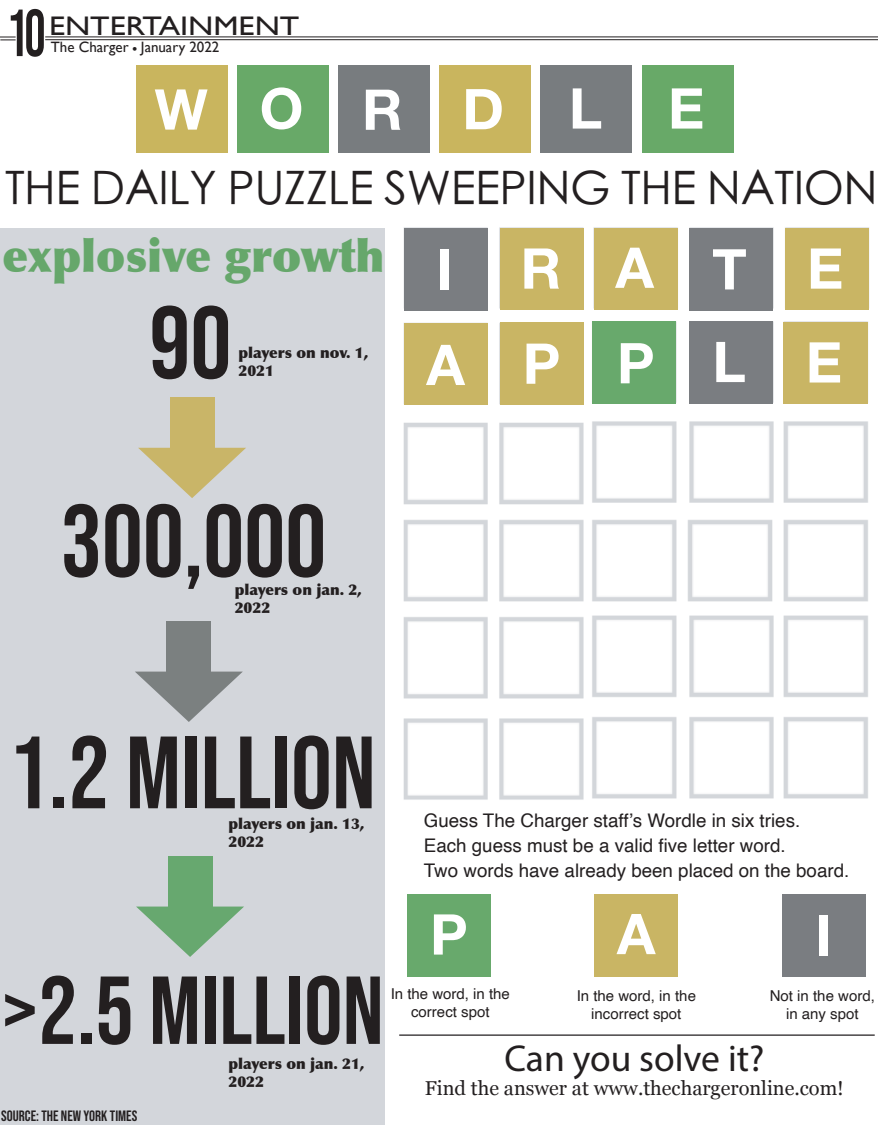
<style>
.page{position:relative;width:878px;height:1125px;background:#fff}
.page>*{position:absolute;margin:0;border:0;box-sizing:border-box;transform-origin:0 0}
.t1{font:102.5px "Bebas Neue";color:#231f20}
.t2{font:96.25px "Bebas Neue";color:#231f20}
.t3{font:66.5px "Bebas Neue";color:#231f20;scale:.79 1}
.t4{font:700 56.25px "Helvetica Neue";color:#fff}
.Paragraph_Style_1{font:300 46.25px "ST Heiti TC";letter-spacing:-.01em;color:#231f20}
.t5{font:900 45px "Optima";color:#66a76b}
.t6{font:37.5px "Myriad Pro";color:#231f20}
.Paragraph_Style_1-2{font:26.88px "Gill Sans";color:#231f20;scale:1.2 1}
.t7{font:20px "Georgia";color:#231f20}
.t8{font:18.75px "Helvetica";color:#231f20}
.t9{font:900 15px/18px "Optima";color:#231f20}
.t10{font:15px/18px "Helvetica";color:#231f20;text-align:center}
.Paragraph_Style_1-3{font:15px "Gill Sans";color:#231f20}
.t11{font:15px "Bebas Neue";color:#231f20}
</style>
<div class="page">
<svg style="left:0;top:37px;width:16px;height:4px"></svg>
<hr style="left:45px;top:37px;width:833px;height:1px;background:#231f20">
<hr style="left:45px;top:39px;width:833px;height:1px;background:#231f20">
<div style="left:136px;top:66px;width:92px;height:87px;background:#c9b55e"></div>
<div style="left:237px;top:66px;width:92px;height:87px;background:#68a968"></div>
<div style="left:338px;top:66px;width:92px;height:87px;background:#787c7f"></div>
<div style="left:439px;top:65px;width:92px;height:87px;background:#c9b55e"></div>
<div style="left:641px;top:65px;width:92px;height:87px;background:#68a968"></div>
<div style="left:540px;top:65px;width:92px;height:87px;background:#787c7f"></div>
<hr style="left:399px;top:1034px;width:475px;height:2px;background:#231f20">
<img style="left:403px;top:227px;width:466px;height:573px">
<div style="left:500px;top:228px;width:83px;height:81px;background:#c9b564"></div>
<div style="left:784px;top:228px;width:84px;height:81px;background:#c9b564"></div>
<div style="left:404px;top:324px;width:84px;height:81px;background:#c9b564"></div>
<div style="left:593px;top:228px;width:84px;height:81px;background:#c9b564"></div>
<div style="left:500px;top:322px;width:83px;height:83px;background:#c9b564"></div>
<div style="left:783px;top:322px;width:84px;height:82px;background:#c9b564"></div>
<div style="left:592px;top:321px;width:84px;height:83px;background:#68a96c"></div>
<div style="left:404px;top:228px;width:84px;height:82px;background:#7a7d81"></div>
<div style="left:689px;top:228px;width:83px;height:82px;background:#7a7d81"></div>
<div style="left:689px;top:321px;width:84px;height:83px;background:#7a7d81"></div>
<div style="left:0;top:229px;width:384px;height:896px;background:#d3d6db"></div>
<div style="left:407px;top:895px;width:83px;height:82px;background:#68a96c"></div>
<div style="left:594px;top:895px;width:84px;height:82px;background:#c9b564"></div>
<div style="left:782px;top:895px;width:83px;height:82px;background:#7a7d81"></div>
<div style="left:166px;top:621px;width:45px;height:51px;background:#7b8080"></div>
<svg style="left:135px;top:672px;width:107px;height:50px"></svg>
<div style="left:170px;top:397px;width:44px;height:51px;background:#c9b568"></div>
<svg style="left:138px;top:448px;width:108px;height:50px"></svg>
<div style="left:168px;top:856px;width:44px;height:51px;background:#67a86f"></div>
<svg style="left:136px;top:907px;width:108px;height:50px"></svg>
<p class="t3" style="left:6px;top:-5px;width:51px">10</p>
<p class="Paragraph_Style_1-2" style="left:49px;top:10px;width:210px">ENTERTAINMENT</p>
<p class="Paragraph_Style_1-3" style="left:51px;top:39px;width:170px">The Charger • January 2022</p>
<p class="t4" style="left:155px;top:65px;width:55px">W</p>
<p class="t4" style="left:260px;top:64px;width:45px">O</p>
<p class="t4" style="left:362px;top:66px;width:42px">R</p>
<p class="t4" style="left:462px;top:65px;width:43px">D</p>
<p class="t4" style="left:569px;top:64px;width:35px">L</p>
<p class="t4" style="left:668px;top:64px;width:38px">E</p>
<p class="Paragraph_Style_1" style="left:5px;top:151px;width:874px">THE DAILY PUZZLE SWEEPING THE NATION</p>
<p class="t5" style="left:2px;top:229px;width:383px">explosive growth</p>
<p class="t1" style="left:149px;top:285px;width:83px">90</p>
<p class="t9" style="left:238px;top:344px;width:131px">players on nov. 1,<br>2021</p>
<p class="t4" style="left:436px;top:225px;width:18px">I</p>
<p class="t4" style="left:520px;top:224px;width:42px">R</p>
<p class="t4" style="left:615px;top:224px;width:40px">A</p>
<p class="t4" style="left:712px;top:225px;width:36px">T</p>
<p class="t4" style="left:806px;top:224px;width:38px">E</p>
<p class="t4" style="left:426px;top:321px;width:40px">A</p>
<p class="t4" style="left:522px;top:320px;width:39px">P</p>
<p class="t4" style="left:617px;top:319px;width:39px">P</p>
<p class="t4" style="left:712px;top:318px;width:35px">L</p>
<p class="t4" style="left:805px;top:318px;width:38px">E</p>
<p class="t1" style="left:61px;top:483px;width:267px">300,000</p>
<p class="t9" style="left:235px;top:581px;width:128px">players on jan. 2,<br>2022</p>
<p class="t1" style="left:8px;top:715px;width:369px">1.2 MILLION</p>
<p class="t9" style="left:228px;top:815px;width:137px">players on jan. 13,<br>2022</p>
<p class="t2" style="left:0;top:956px;width:385px">&gt;2.5 MILLION</p>
<p class="t11" style="left:1px;top:1108px;width:138px">SOURCE: THE NEW YORK TIMES</p>
<p class="t9" style="left:228px;top:1055px;width:137px">players on jan. 21,<br>2022</p>
<p class="t8" style="left:424px;top:806px;width:378px">Guess The Charger staff’s Wordle in six tries.</p>
<p class="t8" style="left:424px;top:831px;width:363px">Each guess must be a valid five letter word.</p>
<p class="t8" style="left:424px;top:856px;width:427px">Two words have already been placed on the board.</p>
<p class="t4" style="left:430px;top:890px;width:39px">P</p>
<p class="t4" style="left:617px;top:890px;width:40px">A</p>
<p class="t4" style="left:815px;top:891px;width:18px">I</p>
<p class="t10" style="left:390px;top:985px;width:121px">In the word, in the correct spot</p>
<p class="t10" style="left:576px;top:987px;width:121px">In the word, in the incorrect spot</p>
<p class="t10" style="left:769px;top:987px;width:107px">Not in the word, in any spot</p>
<p class="t6" style="left:504px;top:1035px;width:261px">Can you solve it?</p>
<p class="t7" style="left:425px;top:1073px;width:420px">Find the answer at www.thechargeronline.com!</p>
</div>
